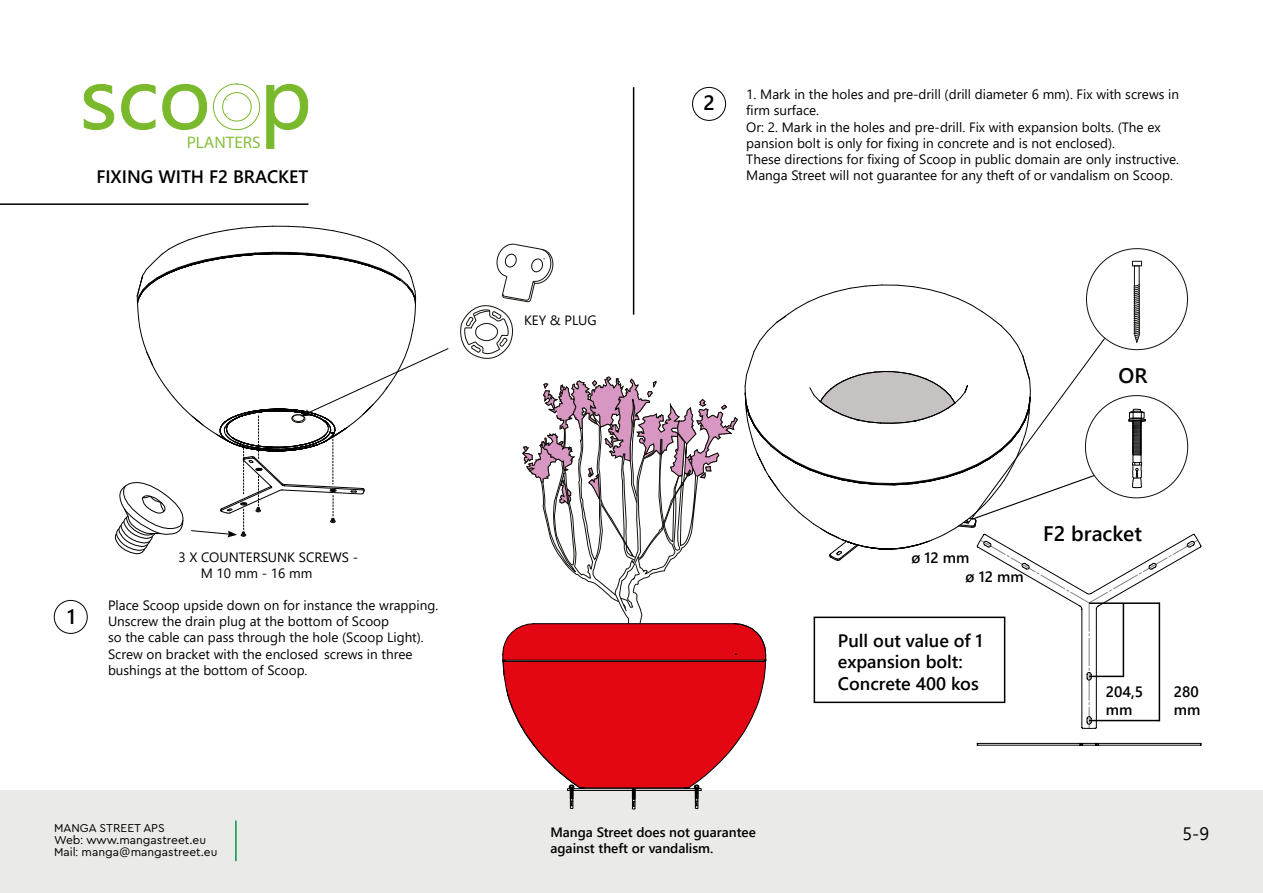
<style>
.page{position:relative;width:1263px;height:893px;background:#fff}
.page>*{position:absolute;margin:0;border:0;box-sizing:border-box;transform-origin:0 0}
.t1{font:86.1px "Segoe UI";color:#7ab92b}
.t2{font:600 21px "Segoe UI";color:#000}
.t3{font:600 20.7px "Segoe UI";color:#000}
.t4{font:600 18px/21.6px "Segoe UI";color:#000}
.t5{font:18px "Segoe UI";color:#000}
.t6{font:16.8px "Myriad Pro";color:#7ab92c}
.t7{font:600 15px/18px "Segoe UI";color:#000}
.t8{font:13.5px/16.2px "Segoe UI";color:#000}
.t9{font:600 13.5px/16.2px "Segoe UI";color:#000}
.t10{font:12px/12px "Cera Round Pro DEMO";color:#000}
.s1{font-family:"Segoe UI"}
</style>
<div class="page">
<div style="left:54px;top:600px;width:34px;height:34px;border:1px solid #000;border-radius:50%"></div>
<hr style="left:633px;top:87px;width:1px;height:228px;background:#000">
<svg style="left:114px;top:226px;width:335px;height:328px"></svg>
<div style="left:0;top:791px;width:1263px;height:102px;background:#eaeae8"></div>
<hr style="left:235px;top:821px;width:2px;height:40px;background:#009742">
<div style="left:692px;top:87px;width:34px;height:34px;border:1px solid #000;border-radius:50%"></div>
<svg style="left:84px;top:84px;width:30px;height:46px"></svg>
<svg style="left:121px;top:84px;width:35px;height:46px"></svg>
<svg style="left:162px;top:84px;width:45px;height:46px"></svg>
<svg style="left:266px;top:84px;width:42px;height:65px"></svg>
<svg style="left:213px;top:83px;width:47px;height:47px"></svg>
<hr style="left:0;top:203px;width:308px;height:2px;background:#000">
<svg style="left:456px;top:243px;width:746px;height:566px"></svg>
<h1 class="t1" style="left:80px;top:17px;width:234px">sco p</h1>
<h3 class="t3" style="left:703px;top:84px;width:13px">2</h3>
<p class="t6" style="left:186px;top:132px;width:76px">PLANTERS</p>
<h3 class="t4" style="left:96px;top:165px;width:214px">FIXING WITH F2 BRACKET</h3>
<p class="t8" style="left:746px;top:85px;width:434px">1. Mark in the holes and pre-drill (drill diameter 6 mm). Fix with screws in firm surface.<br>Or: 2. Mark in the holes and pre-drill. Fix with expansion bolts. (The ex pansion bolt is only for fixing in concrete and is not enclosed).<br>These directions for fixing of Scoop in public domain are only instructive.<br>Manga Street will not guarantee for any theft of or vandalism on Scoop.</p>
<p class="t8" style="left:524px;top:310px;width:74px">KEY &amp; PLUG</p>
<h2 class="t2" style="left:1119px;top:356px;width:30px">OR</h2>
<h3 class="t3" style="left:67px;top:597px;width:10px">1</h3>
<p class="t8" style="left:201px;top:548px;width:159px;text-indent:-22px">3 X COUNTERSUNK SCREWS -<br>M10mm-16mm</p>
<p class="t8" style="left:108px;top:596px;width:332px">Place Scoop upside down on for instance the wrapping.<br>Unscrew the drain plug at the bottom of Scoop<br>so the cable can pass through the hole (Scoop Light).<br>Screw on bracket with the enclosed screws in three bushings at the bottom of Scoop.</p>
<p class="t7" style="left:911px;top:547px;width:60px">ø 12 mm</p>
<p class="t7" style="left:966px;top:566px;width:60px">ø 12 mm</p>
<h3 class="t4" style="left:838px;top:628px;width:146px">Pull out value of 1 expansion bolt:<br>Concrete 400 kos</h3>
<h2 class="t2" style="left:1043px;top:514px;width:100px">F2 bracket</h2>
<p class="t7" style="left:1106px;top:681px;width:39px">204,5 mm</p>
<p class="t7" style="left:1174px;top:681px;width:28px">280 mm</p>
<p class="t10" style="left:54px;top:823px;width:165px">MANGA STREET APS<br>Web<span class="s1">:</span> www.mangastreet.eu<br>Mail<span class="s1">:</span> manga<span class="s1">@</span>mangastreet.eu</p>
<p class="t9" style="left:550px;top:823px;width:207px">Manga Street does not guarantee against theft or vandalism.</p>
<h3 class="t5" style="left:1182px;top:817px;width:28px">5-9</h3>
</div>
